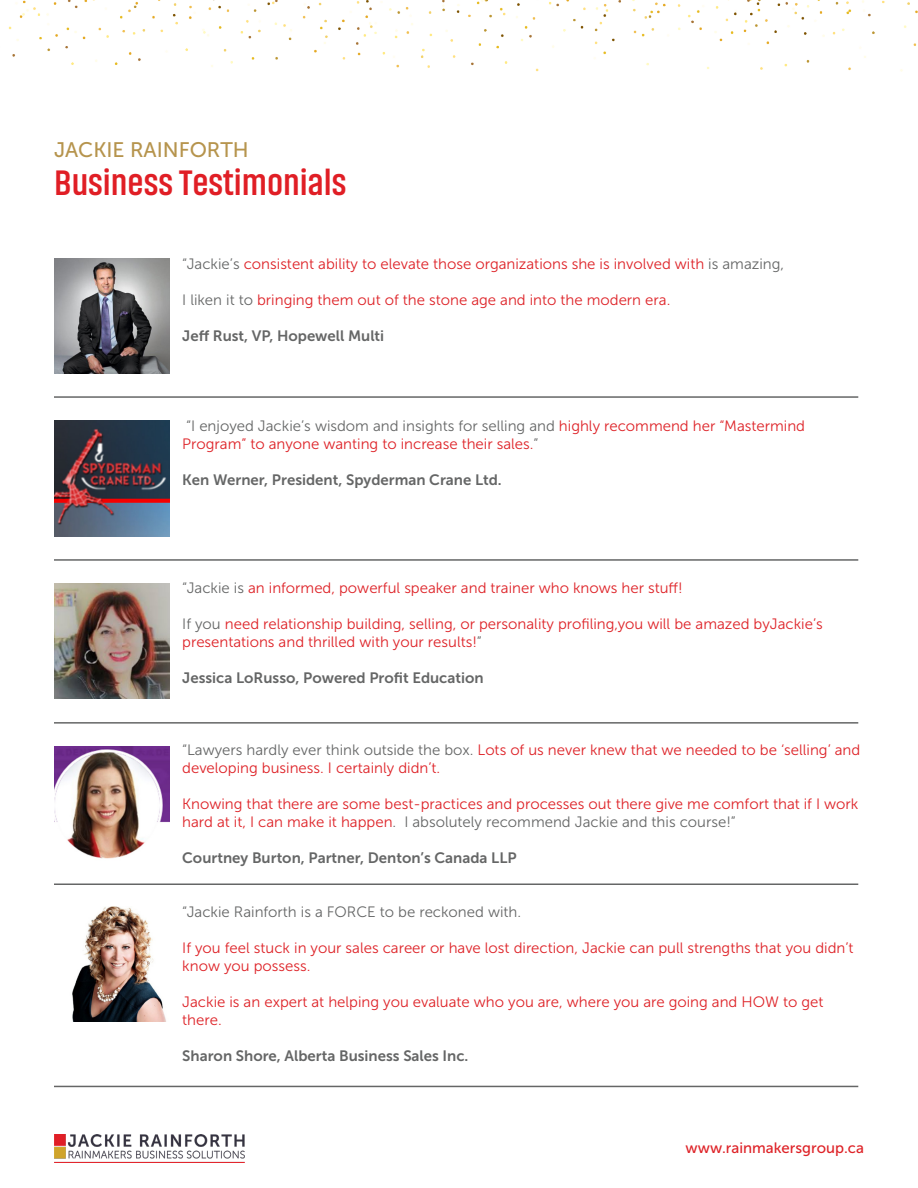
<style>
.page{position:relative;width:918px;height:1188px;background:#fff}
.page>*{position:absolute;margin:0;border:0;box-sizing:border-box;transform-origin:0 0}
.t1{font:700 36px "Akhand";color:#e01e25}
.t2{font:21px "Museo Sans 500";color:#b6944d}
.t3{font:15px/18px "Museo Sans 300";color:#de2227}
.t4{font:15px "Museo Sans 700";color:#656666}
.t5{font:15px "Museo Sans 300";color:#656666}
.t6{font:15px "Museo Sans 500";color:#de2227}
.s1{color:#656666}
</style>
<div class="page">
<img style="left:8px;top:0;width:910px;height:72px">
<img style="left:54px;top:747px;width:115px;height:112px">
<img style="left:72px;top:907px;width:94px;height:115px">
<img style="left:54px;top:1134px;width:191px;height:29px">
<img style="left:54px;top:584px;width:115px;height:115px">
<hr style="left:54px;top:396px;width:804px;height:2px;background:#656666">
<hr style="left:54px;top:559px;width:804px;height:2px;background:#656666">
<hr style="left:54px;top:722px;width:804px;height:2px;background:#656666">
<hr style="left:54px;top:884px;width:804px;height:1px;background:#656666">
<hr style="left:54px;top:1086px;width:804px;height:1px;background:#656666">
<img style="left:54px;top:258px;width:115px;height:115px">
<img style="left:54px;top:421px;width:115px;height:115px">
<p class="t2" style="left:54px;top:138px;width:196px">JACKIE RAINFORTH</p>
<p class="t1" style="left:54px;top:163px;width:294px">Business Testimonials</p>
<p class="t3" style="left:182px;top:255px;width:603px"><span class="s1">“Jackie’s</span> consistent ability to elevate those organizations she is involved with <span class="s1">is amazing,</span></p>
<p class="t3" style="left:182px;top:291px;width:490px"><span class="s1">I liken it to</span> bringing them out of the stone age and into the modern era.</p>
<p class="t4" style="left:182px;top:328px;width:204px">Jeff Rust, VP, Hopewell Multi</p>
<p class="t3" style="left:182px;top:417px;width:624px"><span class="s1">“I enjoyed Jackie’s wisdom and insights for selling and</span> highly recommend her “Mastermind<br>Program” to anyone wanting to increase their sales.<span class="s1">”</span></p>
<p class="t4" style="left:182px;top:472px;width:321px">Ken Werner, President, Spyderman Crane Ltd.</p>
<p class="t3" style="left:182px;top:579px;width:502px"><span class="s1">“Jackie is</span> an informed, powerful speaker and trainer who knows her stuff!</p>
<p class="t3" style="left:182px;top:615px;width:642px"><span class="s1">If you</span> need relationship building, selling, or personality profiling,you will be amazed byJackie’s presentations and thrilled with your results!<span class="s1">”</span></p>
<p class="t4" style="left:182px;top:670px;width:303px">Jessica LoRusso, Powered Profit Education</p>
<p class="t3" style="left:182px;top:741px;width:680px"><span class="s1">“Lawyers hardly ever think outside the box.</span> Lots of us never knew that we needed to be ‘selling’ and developing business. I certainly didn’t.</p>
<p class="t3" style="left:182px;top:795px;width:678px">Knowing that there are some best-practices and processes out there give me comfort that if I work hard at it, I can make it happen<span class="s1">. I absolutely recommend Jackie and this course!”</span></p>
<p class="t4" style="left:182px;top:850px;width:336px">Courtney Burton, Partner, Denton’s Canada LLP</p>
<p class="t5" style="left:182px;top:904px;width:340px">“Jackie Rainforth is a FORCE to be reckoned with.</p>
<p class="t3" style="left:182px;top:939px;width:673px">If you feel stuck in your sales career or have lost direction, Jackie can pull strengths that you didn’t know you possess.</p>
<p class="t3" style="left:182px;top:993px;width:643px">Jackie is an expert at helping you evaluate who you are, where you are going and HOW to get there.</p>
<p class="t4" style="left:182px;top:1048px;width:288px">Sharon Shore, Alberta Business Sales Inc.</p>
<p class="t6" style="left:686px;top:1140px;width:180px">www.rainmakersgroup.ca</p>
</div>
